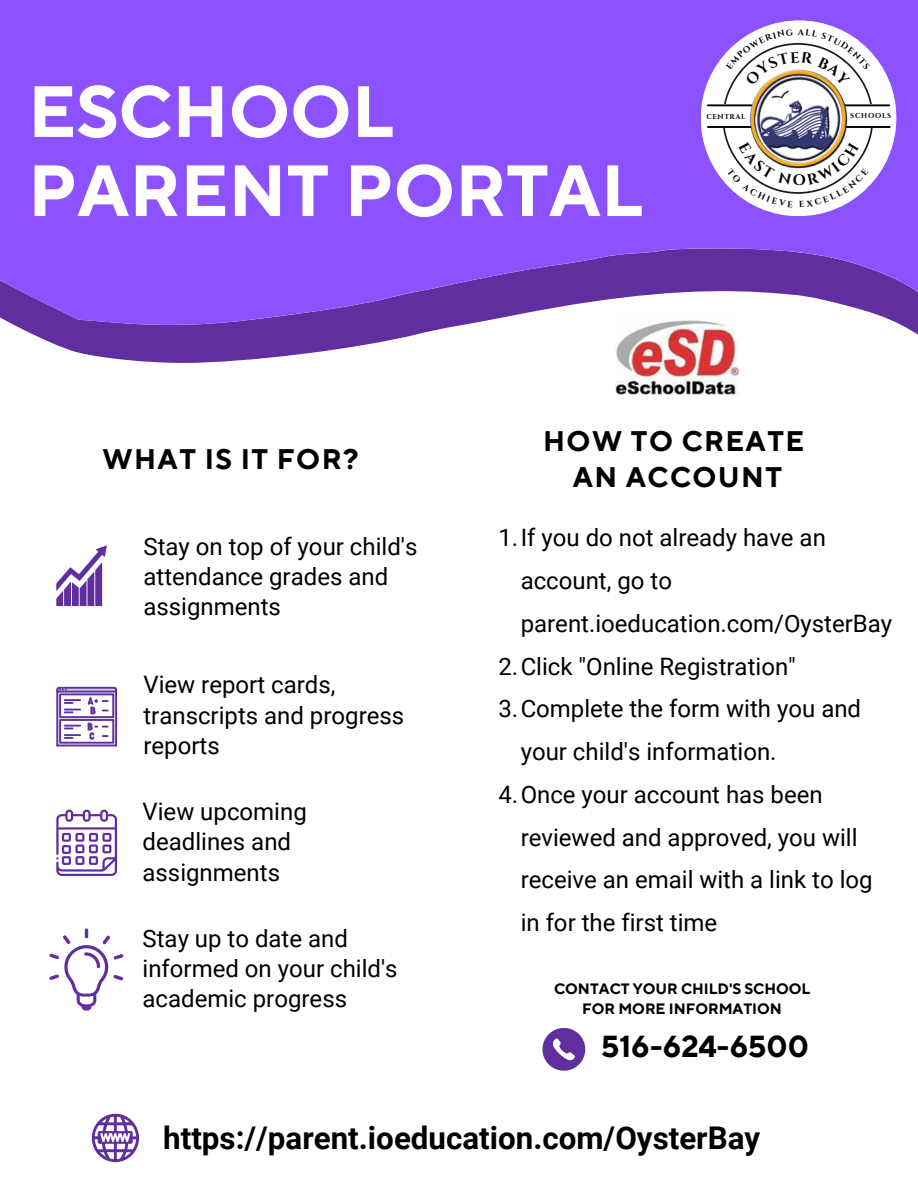
<style>
.page{position:relative;width:918px;height:1188px;background:#fff}
.page>*{position:absolute;margin:0;border:0;box-sizing:border-box;transform-origin:0 0}
.t1{font:700 72.3px "TT Norms Pro";color:#fff}
.t2{font:700 31.35px "Roboto";color:#000}
.t3{font:700 30.3px "TT Norms Pro";color:#000}
.t4{font:700 28.2px "TT Norms Pro";letter-spacing:.05em;color:#000}
.t5{font:24px/30.3px "Roboto";color:#000}
.t6{font:700 15px/20.2px "TT Norms Pro";color:#000;text-align:center}
.t7{font:700 15px "Cinzel";color:#000}
.t8{font:700 7.05px "Cinzel";letter-spacing:.09em;color:#000}
</style>
<div class="page">
<svg style="left:54px;top:344px;width:315px;height:19px;fill:#602e9e"></svg>
<svg style="left:0;top:0;width:918px;height:344px;background:#8d58f3"></svg>
<hr style="left:56px;top:689px;width:2px;height:57px;background:#602e9e">
<hr style="left:115px;top:689px;width:2px;height:57px;background:#602e9e">
<hr style="left:56px;top:745px;width:61px;height:1px;background:#602e9e">
<svg style="left:56px;top:687px;width:61px;height:57px"></svg>
<svg style="left:56px;top:810px;width:61px;height:66px"></svg>
<svg style="left:49px;top:928px;width:74px;height:83px"></svg>
<svg style="left:56px;top:545px;width:51px;height:61px"></svg>
<div style="left:701px;top:21px;width:195px;height:195px;background:#fff;border-radius:50%"></div>
<hr style="left:845px;top:104px;width:44px;height:2px;background:#000">
<hr style="left:708px;top:104px;width:44px;height:2px;background:#000">
<hr style="left:846px;top:126px;width:44px;height:2px;background:#000">
<hr style="left:708px;top:126px;width:44px;height:2px;background:#000">
<svg style="left:543px;top:1028px;width:42px;height:43px"></svg>
<img style="left:615px;top:315px;width:124px;height:80px">
<svg style="left:92px;top:1114px;width:47px;height:48px"></svg>
<svg style="left:723px;top:28px;width:150px;height:179px"></svg>
<p class="t1" style="left:28px;top:68px;width:367px">ESCHOOL</p>
<p class="t1" style="left:28px;top:147px;width:617px">PARENT PORTAL</p>
<p class="t7" style="left:793px;top:171px;width:15px">O</p>
<p class="t8" style="left:706px;top:112px;width:41px">CENTRAL</p>
<p class="t8" style="left:850px;top:111px;width:42px">SCHOOLS</p>
<p class="t4" style="left:103px;top:442px;width:257px">WHAT IS IT FOR?</p>
<p class="t5" style="left:143px;top:531px;width:275px">Stay on top of your child's attendance grades and assignments</p>
<p class="t5" style="left:143px;top:670px;width:262px">View report cards, transcripts and progress reports</p>
<p class="t5" style="left:143px;top:797px;width:166px">View upcoming deadlines and assignments</p>
<p class="t5" style="left:143px;top:923px;width:257px">Stay up to date and informed on your child's academic progress</p>
<p class="t4" style="left:543px;top:424px;width:262px">HOW TO CREATE</p>
<p class="t4" style="left:573px;top:460px;width:211px">AN ACCOUNT</p>
<p class="t5" style="left:521px;top:517px;width:373px;line-height:42.8px;text-indent:-22px">1.If you do not already have an account, go to parent.ioeducation.com/OysterBay</p>
<p class="t5" style="left:499px;top:651px;width:299px">2.Click "Online Registration"</p>
<p class="t5" style="left:521px;top:688px;width:342px;line-height:42.8px;text-indent:-22px">3.Complete the form with you and your child's information.</p>
<p class="t5" style="left:521px;top:773px;width:354px;line-height:42.8px;text-indent:-22px">4.Once your account has been reviewed and approved, you will receive an email with a link to log in for the first time</p>
<p class="t6" style="left:554px;top:979px;width:258px">CONTACT YOUR CHILD'S SCHOOL<br>FOR MORE INFORMATION</p>
<p class="t3" style="left:601px;top:1028px;width:209px">516-624-6500</p>
<p class="t2" style="left:163px;top:1120px;width:598px">https://parent.ioeducation.com/OysterBay</p>
</div>
